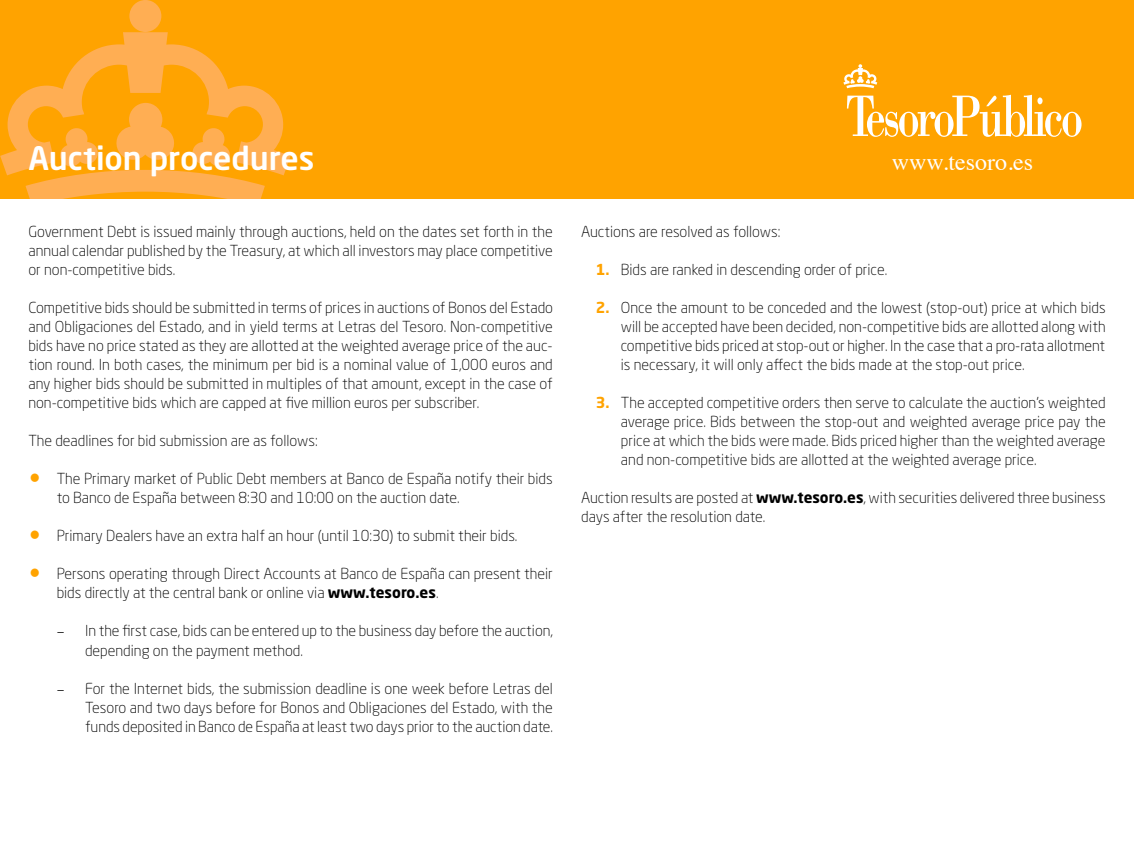
<style>
.page{position:relative;width:1134px;height:851px;background:#fff}
.page>*{position:absolute;margin:0;border:0;box-sizing:border-box;transform-origin:0 0}
.t1{font:500 32px "Neo Sans Std";color:#fff}
.t2{font:24px "Times";color:#fff}
._11-Texto_1{font:300 15px/19px "Neo Sans Std";color:#000;text-align:justify}
.s1{color:#ffa300}
.s2{font-weight:700}
.s3{font-family:"Minion Pro";font-weight:400}
.s4{font-weight:700;color:#ffa300}
</style>
<div class="page">
<div style="left:0;top:0;width:1134px;height:198px;background:#ffa300"></div>
<svg style="left:0;top:0;width:291px;height:198px"></svg>
<svg style="left:847px;top:95px;width:234px;height:42px"></svg>
<svg style="left:843px;top:64px;width:34px;height:24px"></svg>
<p class="t1" style="left:28px;top:138px;width:288px">Auction procedures</p>
<h2 class="t2" style="left:892px;top:140px;width:143px">www.tesoro.es</h2>
<p class="_11-Texto_1" style="left:28px;top:222px;width:526px">Government Debt is issued mainly through auctions, held on the dates set forth in the annual calendar published by the Treasury, at which all investors may place competitive or non-competitive bids.</p>
<p class="_11-Texto_1" style="left:28px;top:298px;width:526px">Competitive bids should be submitted in terms of prices in auctions of Bonos del Estado and Obligaciones del Estado, and in yield terms at Letras del Tesoro. Non-competitive bids have no price stated as they are allotted at the weighted average price of the auc&shy;tion round. In both cases, the minimum per bid is a nominal value of 1,000 euros and any higher bids should be submitted in multiples of that amount, except in the case of non-competitive bids which are capped at five million euros per subscriber.</p>
<p class="_11-Texto_1" style="left:28px;top:431px;width:291px">The deadlines for bid submission are as follows:</p>
<p class="_11-Texto_1" style="left:57px;top:469px;width:498px;text-indent:-28px"><span class="s1">•</span> The Primary market of Public Debt members at Banco de España notify their bids to Banco de España between 8:30 and 10:00 on the auction date.</p>
<p class="_11-Texto_1" style="left:28px;top:526px;width:491px"><span class="s1">•</span> Primary Dealers have an extra half an hour (until 10:30) to submit their bids.</p>
<p class="_11-Texto_1" style="left:57px;top:564px;width:498px;text-indent:-28px"><span class="s1">•</span> Persons operating through Direct Accounts at Banco de España can present their bids directly at the central bank or online via <span class="s2">www.tesoro.es</span>.</p>
<p class="_11-Texto_1" style="left:85px;top:621px;width:470px;text-indent:-28px"><span class="s3">–</span> In the first case, bids can be entered up to the business day before the auction, depending on the payment method.</p>
<p class="_11-Texto_1" style="left:85px;top:678px;width:469px;text-indent:-28px"><span class="s3">–</span> For the Internet bids, the submission deadline is one week before Letras del Tesoro and two days before for Bonos and Obligaciones del Estado, with the funds deposited in Banco de España at least two days prior to the auction date.</p>
<p class="_11-Texto_1" style="left:581px;top:222px;width:201px">Auctions are resolved as follows:</p>
<p class="_11-Texto_1" style="left:596px;top:260px;width:293px"><span class="s4">1.</span> Bids are ranked in descending order of price.</p>
<p class="_11-Texto_1" style="left:621px;top:298px;width:486px;text-indent:-25px"><span class="s4">2.</span> Once the amount to be conceded and the lowest (stop-out) price at which bids will be accepted have been decided, non-competitive bids are allotted along with competitive bids priced at stop-out or higher. In the case that a pro-rata allotment is necessary, it will only affect the bids made at the stop-out price.</p>
<p class="_11-Texto_1" style="left:621px;top:393px;width:486px;text-indent:-25px"><span class="s4">3.</span> The accepted competitive orders then serve to calculate the auction’s weighted average price. Bids between the stop-out and weighted average price pay the price at which the bids were made. Bids priced higher than the weighted average and non-competitive bids are allotted at the weighted average price.</p>
<p class="_11-Texto_1" style="left:581px;top:488px;width:526px">Auction results are posted at <span class="s2">www.tesoro.es</span>, with securities delivered three business days after the resolution date.</p>
</div>
